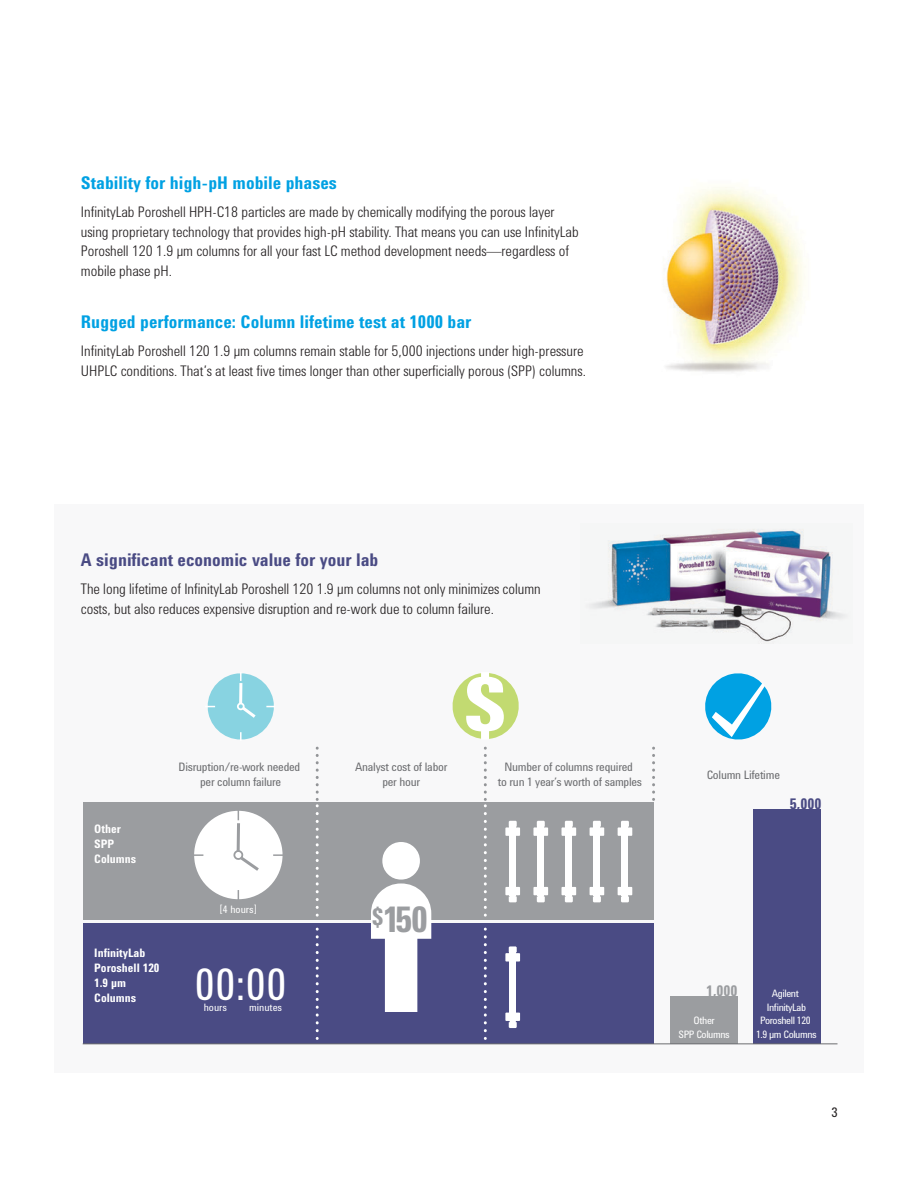
<style>
.page{position:relative;width:918px;height:1188px;background:#fff}
.page>*{position:absolute;margin:0;border:0;box-sizing:border-box;transform-origin:0 0}
.t1{font:700 76.95px "Agilent Condensed CFF";color:#fff;scale:1.19 1}
.t2{font:44.55px "Agilent Condensed CFF";color:#fff}
.t3{font:700 36.3px "Agilent Condensed CFF";color:#9b9da0}
.t4{font:700 18px "Agilent Condensed CFF";color:#00a1e3}
.t5{font:700 18px "Agilent Condensed CFF";color:#4a4b84}
.t6{font:700 15.15px "Agilent Condensed CFF";color:#9b9da0}
.t7{font:700 15.15px "Agilent Condensed CFF";color:#4a4b84}
.t8{font:300 15px/19.5px "Agilent Condensed CFF";color:#231f20}
.t9{font:13.5px "Agilent Condensed CFF";color:#231f20}
.t10{font:12px/15px "Agilent Condensed CFF";letter-spacing:-.02em;color:#6c6d70;text-align:center}
.t11{font:700 12px/15px "Agilent Condensed CFF";color:#fff}
.t12{font:10.5px/13.6px "Agilent Condensed CFF";letter-spacing:-.04em;color:#fff;text-align:center}
.t13{font:10.5px "Agilent Condensed CFF";color:#fff}
</style>
<div class="page">
<div style="left:55px;top:504px;width:809px;height:568px;background:#f8f8f9"></div>
<img style="left:590px;top:529px;width:255px;height:113px">
<div style="left:83px;top:802px;width:570px;height:117px;background:#9b9da0"></div>
<div style="left:83px;top:924px;width:570px;height:120px;background:#4a4b84"></div>
<div style="left:670px;top:996px;width:67px;height:47px;background:#9b9da0"></div>
<div style="left:753px;top:809px;width:68px;height:234px;background:#4a4b84"></div>
<svg style="left:207px;top:673px;width:67px;height:67px"></svg>
<svg style="left:194px;top:810px;width:89px;height:90px"></svg>
<svg style="left:371px;top:842px;width:60px;height:170px"></svg>
<svg style="left:316px;top:755px;width:3px;height:45px"></svg>
<svg style="left:316px;top:814px;width:3px;height:102px"></svg>
<svg style="left:316px;top:937px;width:3px;height:102px"></svg>
<svg style="left:484px;top:814px;width:3px;height:102px"></svg>
<svg style="left:484px;top:937px;width:3px;height:102px"></svg>
<svg style="left:452px;top:673px;width:67px;height:76px"></svg>
<svg style="left:484px;top:755px;width:3px;height:45px"></svg>
<svg style="left:652px;top:755px;width:3px;height:45px"></svg>
<hr style="left:83px;top:1043px;width:754px;height:1px;background:#6c6d70">
<svg style="left:705px;top:673px;width:67px;height:67px"></svg>
<svg style="left:509px;top:895px;width:8px;height:7px"></svg>
<svg style="left:509px;top:821px;width:8px;height:6px"></svg>
<div style="left:505px;top:827px;width:15px;height:9px;background:#fff"></div>
<div style="left:505px;top:887px;width:15px;height:8px;background:#fff"></div>
<div style="left:510px;top:826px;width:6px;height:69px;background:#fff"></div>
<svg style="left:509px;top:1021px;width:8px;height:7px"></svg>
<svg style="left:509px;top:946px;width:8px;height:7px"></svg>
<div style="left:505px;top:953px;width:15px;height:9px;background:#fff"></div>
<div style="left:505px;top:1013px;width:15px;height:8px;background:#fff"></div>
<div style="left:510px;top:951px;width:6px;height:70px;background:#fff"></div>
<svg style="left:537px;top:895px;width:8px;height:7px"></svg>
<svg style="left:537px;top:821px;width:8px;height:6px"></svg>
<div style="left:533px;top:827px;width:15px;height:9px;background:#fff"></div>
<div style="left:533px;top:887px;width:15px;height:8px;background:#fff"></div>
<div style="left:538px;top:826px;width:6px;height:69px;background:#fff"></div>
<svg style="left:565px;top:895px;width:8px;height:7px"></svg>
<svg style="left:565px;top:821px;width:8px;height:6px"></svg>
<div style="left:562px;top:827px;width:14px;height:9px;background:#fff"></div>
<div style="left:562px;top:887px;width:14px;height:8px;background:#fff"></div>
<div style="left:566px;top:826px;width:6px;height:69px;background:#fff"></div>
<svg style="left:593px;top:895px;width:8px;height:7px"></svg>
<svg style="left:593px;top:821px;width:8px;height:6px"></svg>
<div style="left:590px;top:827px;width:14px;height:9px;background:#fff"></div>
<div style="left:590px;top:887px;width:14px;height:8px;background:#fff"></div>
<div style="left:594px;top:826px;width:6px;height:69px;background:#fff"></div>
<svg style="left:621px;top:895px;width:8px;height:7px"></svg>
<svg style="left:621px;top:821px;width:8px;height:6px"></svg>
<div style="left:618px;top:827px;width:14px;height:9px;background:#fff"></div>
<div style="left:618px;top:887px;width:14px;height:8px;background:#fff"></div>
<div style="left:622px;top:826px;width:6px;height:69px;background:#fff"></div>
<img style="left:666px;top:187px;width:140px;height:185px">
<p class="t4" style="left:81px;top:169px;width:258px">Stability for high-pH mobile phases</p>
<p class="t8" style="left:81px;top:201px;width:499px">InfinityLab Poroshell HPH-C18 particles are made by chemically modifying the porous layer using proprietary technology that provides high-pH stability. That means you can use InfinityLab Poroshell 120 1.9 µm columns for all your fast LC method development needs—regardless of mobile phase pH.</p>
<p class="t4" style="left:81px;top:308px;width:392px">Rugged performance: Column lifetime test at 1000 bar</p>
<p class="t8" style="left:81px;top:340px;width:507px">InfinityLab Poroshell 120 1.9 µm columns remain stable for 5,000 injections under high-pressure<br>UHPLC conditions. That’s at least five times longer than other superficially porous (SPP) columns.</p>
<p class="t5" style="left:81px;top:547px;width:299px">A significant economic value for your lab</p>
<p class="t8" style="left:81px;top:578px;width:461px">The long lifetime of InfinityLab Poroshell 120 1.9 µm columns not only minimizes column costs, but also reduces expensive disruption and re-work due to column failure.</p>
<h1 class="t1" style="left:464px;top:646px;width:37px">$</h1>
<p class="t11" style="left:94px;top:821px;width:43px">Other<br>SPP<br>Columns</p>
<p class="t11" style="left:94px;top:944px;width:67px">InfinityLab<br>Poroshell 120<br>1.9 µm<br>Columns</p>
<p class="t10" style="left:178px;top:759px;width:123px">Disruption/re-work needed per column failure</p>
<p class="t10" style="left:498px;top:759px;width:146px">Number of columns required<br>to run 1 year’s worth of samples</p>
<p class="t10" style="left:707px;top:767px;width:75px">Column Lifetime</p>
<p class="t10" style="left:355px;top:759px;width:94px">Analyst cost of labor per hour</p>
<p class="t7" style="left:790px;top:792px;width:33px">5,000</p>
<p class="t12" style="left:220px;top:902px;width:38px">[4 hours]</p>
<h3 class="t3" style="left:372px;top:892px;width:57px"><sup>$</sup>150</h3>
<h2 class="t2" style="left:195px;top:951px;width:94px">00:00</h2>
<p class="t12" style="left:204px;top:1000px;width:25px">hours</p>
<p class="t13" style="left:249px;top:1000px;width:35px">minutes</p>
<p class="t6" style="left:706px;top:979px;width:33px">1,000</p>
<p class="t12" style="left:679px;top:1013px;width:53px">Other<br>SPP Columns</p>
<p class="t12" style="left:756px;top:986px;width:62px">Agilent<br>InfinityLab<br>Poroshell 120<br>1.9 µm Columns</p>
<p class="t9" style="left:831px;top:1102px;width:8px">3</p>
</div>
